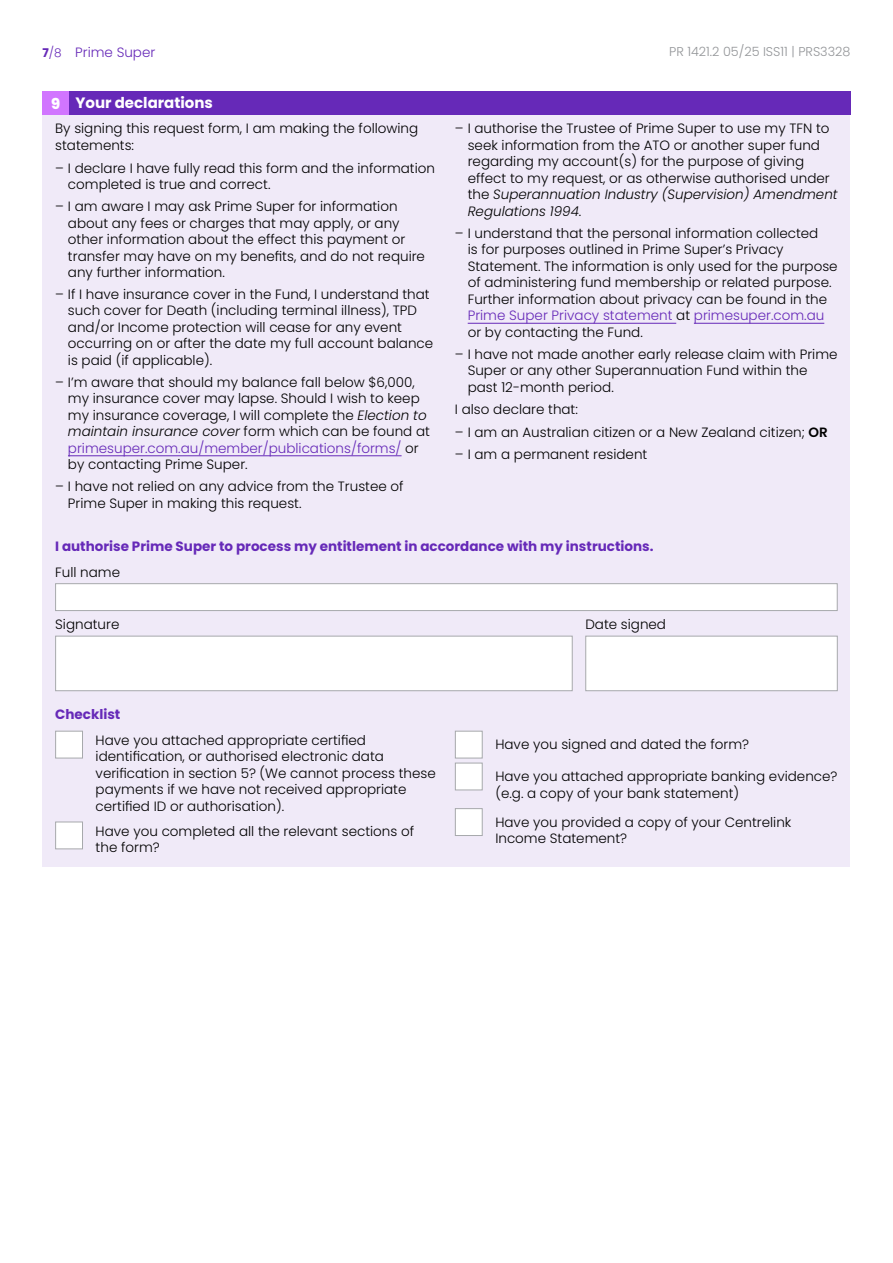
<style>
.page{position:relative;width:893px;height:1263px;background:#fff}
.page>*{position:absolute;margin:0;border:0;box-sizing:border-box;transform-origin:0 0}
.t1{font:700 15px "Poppins";color:#fff}
.t2{font:300 13.5px/16.5px "Poppins";color:#000}
.t3{font:700 13.5px "Poppins";color:#6629b8}
.t4{font:300 13.5px "Poppins";color:#6629b8}
.t5{font:300 12.75px "Poppins";color:#939598}
.s1{font-weight:700;font-size:12px}
.s2{font-size:12px}
.s3{font-weight:800}
.s4{font-style:italic}
.s5{color:#6629b8}
.s6{font-weight:600}
</style>
<div class="page">
<div style="left:42px;top:115px;width:808px;height:751px;background:#f0eaf8"></div>
<div style="left:42px;top:92px;width:27px;height:23px;background:#d175ff"></div>
<div style="left:69px;top:92px;width:781px;height:23px;background:#6629b8"></div>
<hr style="left:68px;top:455px;width:334px;height:1px;background:#6629b8">
<hr style="left:468px;top:323px;width:208px;height:1px;background:#6629b8">
<hr style="left:694px;top:323px;width:130px;height:1px;background:#6629b8">
<div style="left:55px;top:583px;width:783px;height:28px;background:#fff;border:1px solid #a7a9ac"></div>
<div style="left:585px;top:636px;width:253px;height:55px;background:#fff;border:1px solid #a7a9ac"></div>
<div style="left:55px;top:636px;width:518px;height:55px;background:#fff;border:1px solid #a7a9ac"></div>
<div style="left:55px;top:731px;width:28px;height:27px;background:#fff;border:1px solid #a7a9ac"></div>
<div style="left:455px;top:731px;width:28px;height:27px;background:#fff;border:1px solid #a7a9ac"></div>
<div style="left:455px;top:763px;width:28px;height:27px;background:#fff;border:1px solid #a7a9ac"></div>
<div style="left:455px;top:808px;width:28px;height:28px;background:#fff;border:1px solid #a7a9ac"></div>
<div style="left:55px;top:822px;width:28px;height:27px;background:#fff;border:1px solid #a7a9ac"></div>
<p class="t4" style="left:43px;top:44px;width:114px"><span class="s1">7</span><span class="s2">/8</span> Prime Super</p>
<p class="t5" style="left:669px;top:44px;width:183px">PR 1421.2 05/25 ISS11 | PRS3328</p>
<p class="t1" style="left:51px;top:94px;width:163px"><span class="s3">9</span> Your declarations</p>
<p class="t2" style="left:55px;top:120px;width:365px">By signing this request form, I am making the following statements:</p>
<p class="t2" style="left:68px;top:160px;width:369px;text-indent:-13px">– I declare I have fully read this form and the information completed is true and correct.</p>
<p class="t2" style="left:68px;top:198px;width:359px;text-indent:-13px">– I am aware I may ask Prime Super for information about any fees or charges that may apply, or any other information about the effect this payment or transfer may have on my benefits, and do not require any further information.</p>
<p class="t2" style="left:68px;top:286px;width:367px;text-indent:-13px">– If I have insurance cover in the Fund, I understand that such cover for Death (including terminal illness), TPD and/or Income protection will cease for any event occurring on or after the date my full account balance is paid (if applicable).</p>
<p class="t2" style="left:68px;top:374px;width:363px;text-indent:-13px">– I’m aware that should my balance fall below $6,000, my insurance cover may lapse. Should I wish to keep my insurance coverage, I will complete the <span class="s4">Election to maintain insurance cover</span> form which can be found at <span class="s5">primesuper.com.au/member/publications/forms/</span> or by contacting Prime Super.</p>
<p class="t2" style="left:68px;top:478px;width:337px;text-indent:-13px">– I have not relied on any advice from the Trustee of<br>Prime Super in making this request.</p>
<p class="t2" style="left:468px;top:120px;width:371px;text-indent:-13px">– I authorise the Trustee of Prime Super to use my TFN to seek information from the ATO or another super fund regarding my account(s) for the purpose of giving effect to my request, or as otherwise authorised under the <span class="s4">Superannuation Industry (Supervision) Amendment Regulations 1994</span>.</p>
<p class="t2" style="left:468px;top:225px;width:371px;text-indent:-13px">– I understand that the personal information collected<br>is for purposes outlined in Prime Super’s Privacy Statement. The information is only used for the purpose of administering fund membership or related purpose.<br>Further information about privacy can be found in the <span class="s5">Prime Super Privacy statement</span> at <span class="s5">primesuper.com.au </span>or by contacting the Fund.</p>
<p class="t2" style="left:468px;top:346px;width:371px;text-indent:-13px">– I have not made another early release claim with Prime<br>Super or any other Superannuation Fund within the past 12-month period.</p>
<p class="t2" style="left:455px;top:401px;width:124px">I also declare that:</p>
<p class="t2" style="left:455px;top:424px;width:374px">– I am an Australian citizen or a New Zealand citizen; <span class="s6">OR</span></p>
<p class="t2" style="left:455px;top:446px;width:194px">– I am a permanent resident</p>
<p class="t3" style="left:55px;top:538px;width:600px">I authorise Prime Super to process my entitlement in accordance with my instructions.</p>
<p class="t2" style="left:55px;top:564px;width:66px">Full name</p>
<p class="t2" style="left:55px;top:616px;width:66px">Signature</p>
<p class="t2" style="left:585px;top:616px;width:82px">Date signed</p>
<p class="t3" style="left:55px;top:706px;width:67px">Checklist</p>
<p class="t2" style="left:96px;top:732px;width:342px">Have you attached appropriate certified identification, or authorised electronic data verification in section 5? (We cannot process these payments if we have not received appropriate certified ID or authorisation).</p>
<p class="t2" style="left:495px;top:736px;width:255px">Have you signed and dated the form?</p>
<p class="t2" style="left:495px;top:768px;width:344px">Have you attached appropriate banking evidence? (e.g. a copy of your bank statement)</p>
<p class="t2" style="left:495px;top:814px;width:297px">Have you provided a copy of your Centrelink<br>Income Statement?</p>
<p class="t2" style="left:96px;top:823px;width:320px">Have you completed all the relevant sections of the form?</p>
</div>
